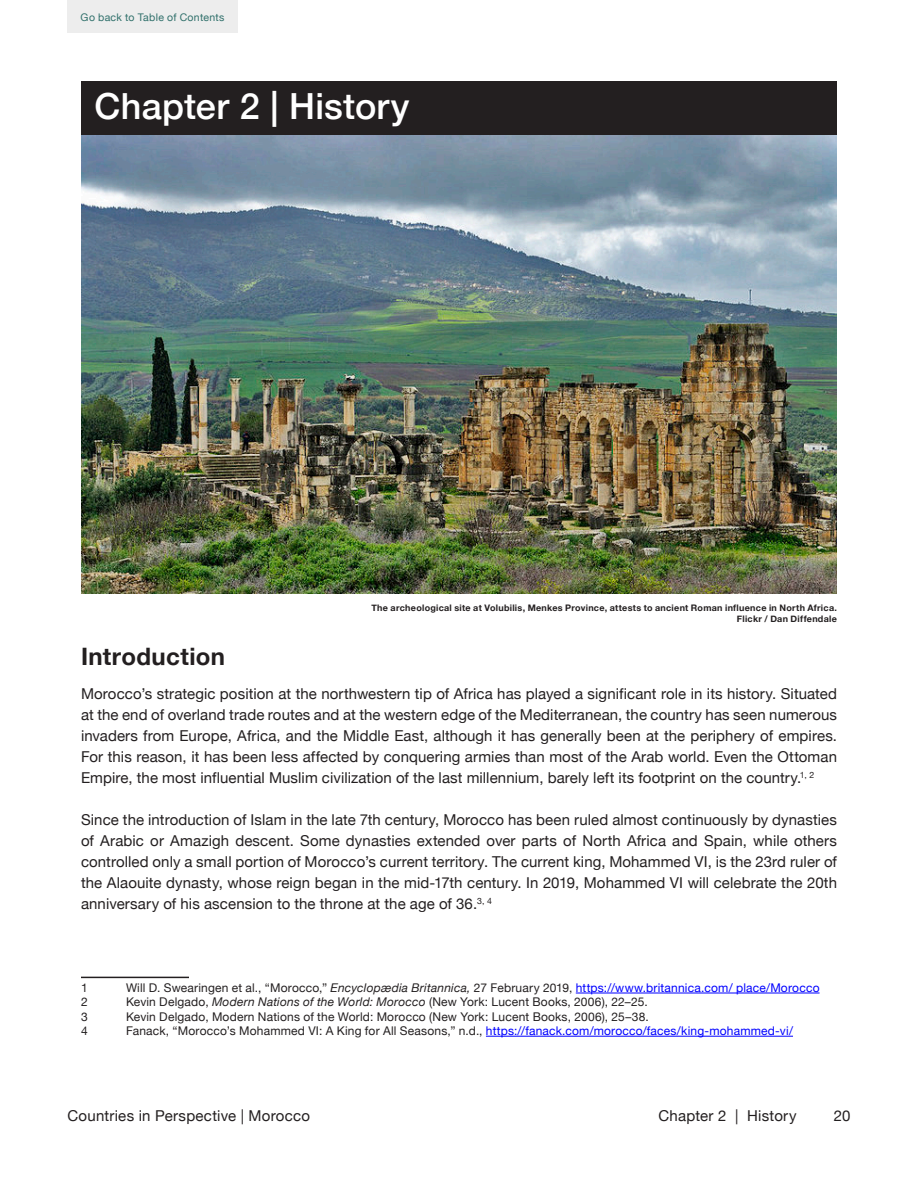
<style>
.page{position:relative;width:918px;height:1188px;background:#fff}
.page>*{position:absolute;margin:0;border:0;box-sizing:border-box;transform-origin:0 0}
.t1{font:500 36px "Helvetica Neue";letter-spacing:.005em;color:#fff}
.t2{font:700 24px "Helvetica Neue";letter-spacing:.015em;color:#231f20}
.t3{font:15px/21px "Helvetica Neue";letter-spacing:.01em;color:#231f20;text-align:justify}
.t4{font:12px "Helvetica Neue";letter-spacing:.015em;color:#231f20}
.t5{font:10.5px "Helvetica Neue";letter-spacing:.03em;color:#30706b}
.t6{font:700 9px/10.8px "Helvetica Neue";letter-spacing:.03em;color:#231f20;text-align:right}
.s1{font-style:italic}
.s2{color:#00f}
</style>
<div class="page">
<div style="left:68px;top:0;width:170px;height:32px;background:#ededed"></div>
<div style="left:81px;top:81px;width:756px;height:54px;background:#231f20"></div>
<img style="left:81px;top:135px;width:756px;height:459px">
<hr style="left:81px;top:977px;width:108px;height:1px;background:#231f20">
<hr style="left:576px;top:993px;width:244px;height:1px;background:#00f">
<hr style="left:486px;top:1036px;width:307px;height:1px;background:#00f">
<p class="t5" style="left:81px;top:10px;width:145px">Go back to Table of Contents</p>
<h1 class="t1" style="left:94px;top:77px;width:317px">Chapter 2 | History</h1>
<p class="t6" style="left:372px;top:603px;width:467px">The archeological site at Volubilis, Menkes Province, attests to ancient Roman influence in North Africa.<br>Flickr / Dan Diffendale</p>
<h2 class="t2" style="left:81px;top:638px;width:146px">Introduction</h2>
<p class="t3" style="left:81px;top:684px;width:758px">Morocco’s strategic position at the northwestern tip of Africa has played a significant role in its history. Situated at the end of overland trade routes and at the western edge of the Mediterranean, the country has seen numerous invaders from Europe, Africa, and the Middle East, although it has generally been at the periphery of empires.<br>For this reason, it has been less affected by conquering armies than most of the Arab world. Even the Ottoman Empire, the most influential Muslim civilization of the last millennium, barely left its footprint on the country.<sup>1,</sup> <sup>2</sup></p>
<p class="t3" style="left:81px;top:810px;width:758px">Since the introduction of Islam in the late 7th century, Morocco has been ruled almost continuously by dynasties of Arabic or Amazigh descent. Some dynasties extended over parts of North Africa and Spain, while others controlled only a small portion of Morocco’s current territory. The current king, Mohammed VI, is the 23rd ruler of the Alaouite dynasty, whose reign began in the mid-17th century. In 2019, Mohammed VI will celebrate the 20th anniversary of his ascension to the throne at the age of 36.<sup>3,</sup> <sup>4</sup></p>
<p class="t4" style="left:81px;top:979px;width:8px">1</p>
<p class="t4" style="left:126px;top:979px;width:695px">Will D. Swearingen et al., “Morocco,” <span class="s1">Encyclopædia Britannica,</span> 27 February 2019, <span class="s2">https://www.britannica.com/ place/Morocco</span></p>
<p class="t4" style="left:81px;top:993px;width:8px">2</p>
<p class="t4" style="left:126px;top:993px;width:523px">Kevin Delgado, <span class="s1">Modern Nations of the World: Morocco</span> (New York: Lucent Books, 2006), 22–25.</p>
<p class="t4" style="left:81px;top:1008px;width:8px">3</p>
<p class="t4" style="left:126px;top:1008px;width:524px">Kevin Delgado, Modern Nations of the World: Morocco (New York: Lucent Books, 2006), 25–38.</p>
<p class="t4" style="left:81px;top:1022px;width:8px">4</p>
<p class="t4" style="left:126px;top:1022px;width:669px">Fanack, “Morocco’s Mohammed VI: A King for All Seasons,” n.d., <span class="s2">https://fanack.com/morocco/faces/king-mohammed-vi/</span></p>
<p class="t3" style="left:68px;top:1106px;width:244px">Countries in Perspective | Morocco</p>
<p class="t3" style="left:658px;top:1106px;width:140px">Chapter 2 | History</p>
<p class="t3" style="left:834px;top:1106px;width:18px">20</p>
</div>
